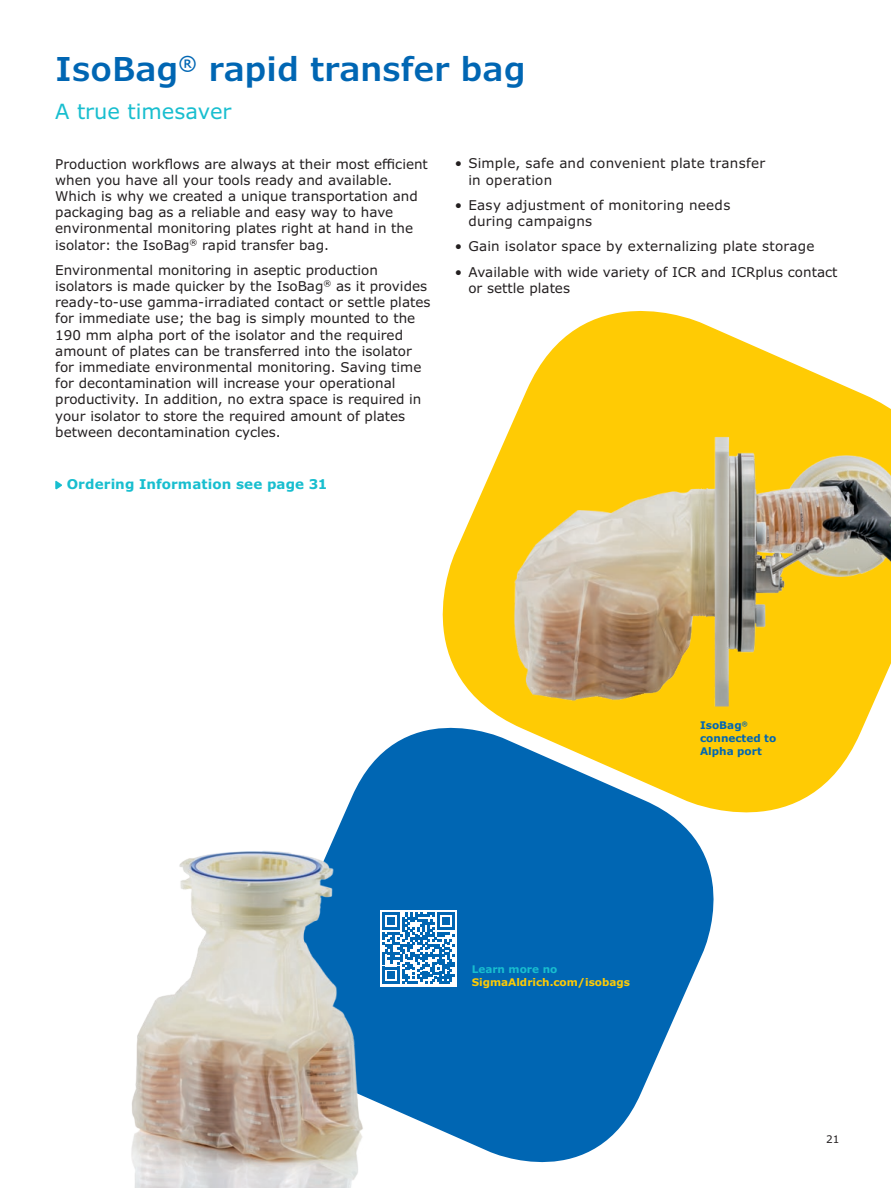
<style>
.page{position:relative;width:891px;height:1188px;background:#fff}
.page>*{position:absolute;margin:0;border:0;box-sizing:border-box;transform-origin:0 0}
.t1{font:600 33px "Verdana Pro";color:#0066b3}
.t2{font:21px "Verdana Pro";color:#18becf}
.t3{font:13.5px/16.2px "Verdana Pro";color:#231f20}
.t4{font:13.5px/16.2px "Verdana Pro";letter-spacing:.02em;color:#231f20}
.t5{font:700 13.5px "Verdana Pro";letter-spacing:.005em;color:#18becf}
.t6{font:700 10.5px/12.6px "Verdana Pro";color:#0066b3}
.t7{font:700 10.5px "Verdana Pro";color:#ffcb04}
.t8{font:700 10.5px "Verdana Pro";color:#18becf}
.t9{font:10.5px "Verdana Pro";color:#231f20}
</style>
<div class="page">
<svg style="left:442px;top:310px;width:449px;height:503px;fill:#ffcb04"></svg>
<img style="left:451px;top:422px;width:440px;height:306px">
<svg style="left:347px;top:692px;width:403px;height:471px;fill:#0066b3"></svg>
<svg style="left:55px;top:481px;width:7px;height:9px"></svg>
<img style="left:131px;top:807px;width:262px;height:381px">
<svg style="left:380px;top:910px;width:77px;height:76px"></svg>
<svg style="left:383px;top:912px;width:72px;height:72px"></svg>
<h1 class="t1" style="left:55px;top:48px;width:472px">IsoBag<sup>®</sup> rapid transfer bag</h1>
<h2 class="t2" style="left:55px;top:98px;width:178px">A true timesaver</h2>
<p class="t3" style="left:55px;top:156px;width:374px">Production workflows are always at their most efficient when you have all your tools ready and available.<br>Which is why we created a unique transportation and packaging bag as a reliable and easy way to have environmental monitoring plates right at hand in the isolator: the IsoBag<sup>®</sup> rapid transfer bag.</p>
<p class="t3" style="left:55px;top:262px;width:377px">Environmental monitoring in aseptic production isolators is made quicker by the IsoBag<sup>®</sup> as it provides ready-to-use gamma-irradiated contact or settle plates for immediate use; the bag is simply mounted to the 190 mm alpha port of the isolator and the required amount of plates can be transferred into the isolator for immediate environmental monitoring. Saving time for decontamination will increase your operational productivity. In addition, no extra space is required in your isolator to store the required amount of plates between decontamination cycles.</p>
<p class="t5" style="left:67px;top:476px;width:262px">Ordering Information see page 31</p>
<p class="t3" style="left:468px;top:156px;width:298px;text-indent:-14px">• Simple, safe and convenient plate transfer in operation</p>
<p class="t4" style="left:468px;top:197px;width:263px;text-indent:-14px">• Easy adjustment of monitoring needs during campaigns</p>
<p class="t3" style="left:455px;top:238px;width:361px">• Gain isolator space by externalizing plate storage</p>
<p class="t3" style="left:468px;top:264px;width:371px;text-indent:-14px">• Available with wide variety of ICR and ICRplus contact or settle plates</p>
<p class="t6" style="left:700px;top:719px;width:78px">IsoBag<sup>® </sup>connected to<br>Alpha port</p>
<p class="t8" style="left:472px;top:962px;width:87px">Learn more no</p>
<p class="t7" style="left:472px;top:976px;width:160px">SigmaAldrich.com/isobags</p>
<p class="t9" style="left:826px;top:1132px;width:15px">21</p>
</div>
